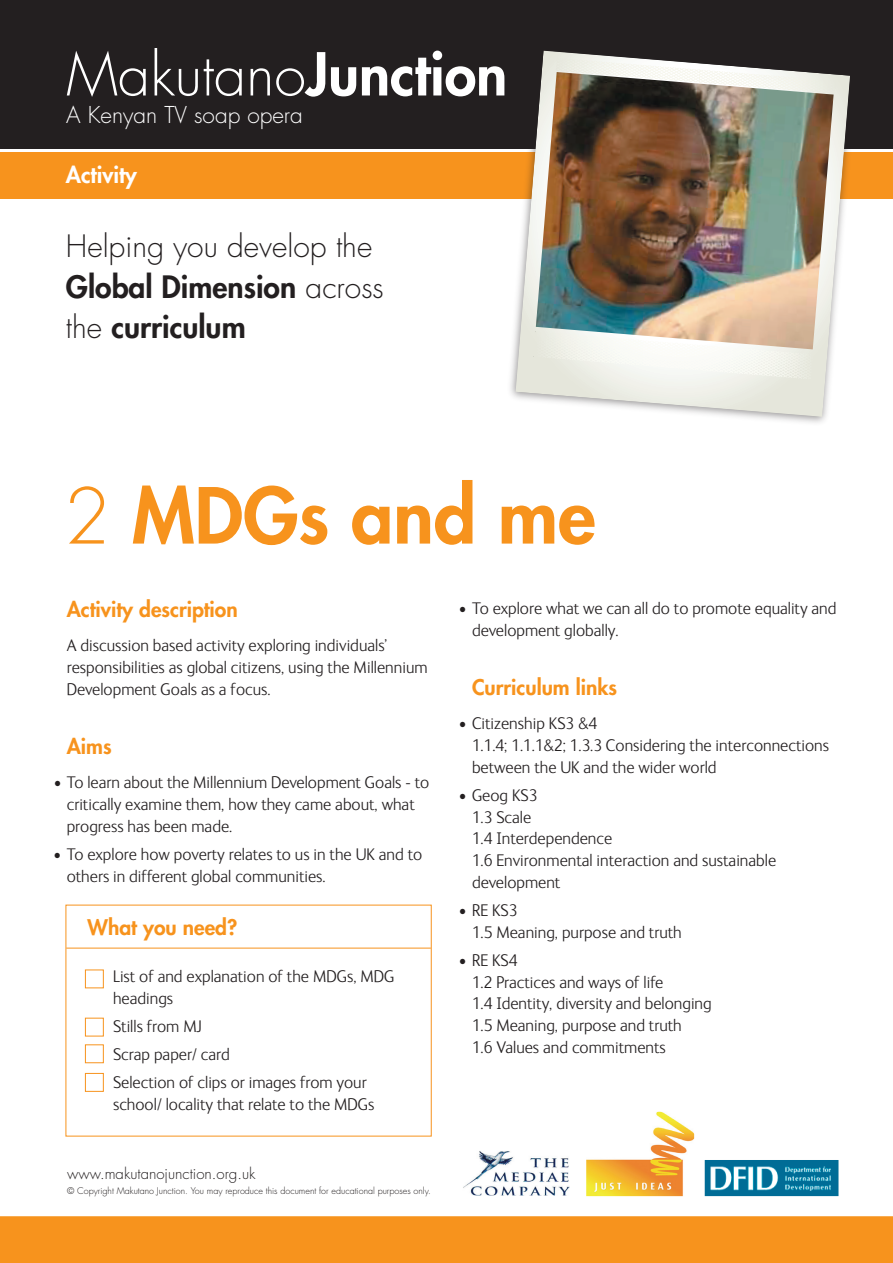
<style>
.page{position:relative;width:893px;height:1263px;background:#fff}
.page>*{position:absolute;margin:0;border:0;box-sizing:border-box;transform-origin:0 0}
.t1{font:800 75px "Futura";color:#f7931d}
.t2{font:300 57.6px "Futura";color:#fff}
.t3{font:300 30px/40.5px "Futura";color:#231f20}
.t4{font:300 22.65px "Futura";color:#fff}
.t5{font:800 22.5px "Futura";color:#fff}
.t6{font:800 21px "Futura";color:#f7931d}
.t7{font:300 17.25px/21.8px "NHM Ingrid";color:#231f20}
.t8{font:300 15px "Futura";color:#231f20}
.t9{font:300 9px "Futura";color:#231f20}
.s1{font-weight:800}
.s2{font-weight:300}
</style>
<div class="page">
<div style="left:0;top:152px;width:893px;height:46px;background:#f7931d"></div>
<div style="left:0;top:0;width:893px;height:149px;background:#231f20"></div>
<div style="left:505px;top:42px;width:353px;height:385px;background:#231f20;opacity:.49"></div>
<img style="left:516px;top:51px;width:334px;height:366px">
<svg style="left:606px;top:337px;width:207px;height:41px"></svg>
<svg style="left:558px;top:70px;width:278px;height:24px"></svg>
<img style="left:704px;top:1160px;width:134px;height:36px">
<img style="left:463px;top:1151px;width:107px;height:44px">
<div style="left:0;top:1216px;width:893px;height:47px;background:#f7931d"></div>
<img style="left:586px;top:1111px;width:108px;height:85px">
<hr style="left:66px;top:948px;width:365px;height:1px;background:#f7931d">
<div style="left:85px;top:969px;width:19px;height:19px;border:1px solid #f7931d"></div>
<div style="left:85px;top:1018px;width:19px;height:18px;border:1px solid #f7931d"></div>
<div style="left:85px;top:1044px;width:19px;height:19px;border:1px solid #f7931d"></div>
<div style="left:85px;top:1073px;width:19px;height:19px;border:1px solid #f7931d"></div>
<h2 class="t2" style="left:66px;top:38px;width:442px">Makutano<span class="s1">Junction</span></h2>
<h3 class="t4" style="left:66px;top:100px;width:238px">A Kenyan TV soap opera</h3>
<h3 class="t5" style="left:66px;top:159px;width:73px">Activity</h3>
<h3 class="t3" style="left:66px;top:226px;width:319px">Helping you develop the<br><span class="s1">Global Dimension</span> across the <span class="s1">curriculum</span></h3>
<h1 class="t1" style="left:64px;top:466px;width:533px"><span class="s2">2</span> MDGs and me</h1>
<p class="t6" style="left:67px;top:595px;width:173px">Activity description</p>
<p class="t7" style="left:67px;top:635px;width:362px">A discussion based activity exploring individuals’ responsibilities as global citizens, using the Millennium<br>Development Goals as a focus.</p>
<p class="t6" style="left:67px;top:732px;width:46px">Aims</p>
<p class="t7" style="left:67px;top:772px;width:364px;text-indent:-13px">• To learn about the Millennium Development Goals - to critically examine them, how they came about, what progress has been made.</p>
<p class="t7" style="left:67px;top:844px;width:357px;text-indent:-13px">• To explore how poverty relates to us in the UK and to others in different global communities.</p>
<p class="t6" style="left:88px;top:913px;width:151px">What you need?</p>
<p class="t7" style="left:113px;top:966px;width:283px">List of and explanation of the MDGs, MDG headings</p>
<p class="t7" style="left:113px;top:1013px;width:255px;line-height:28.2px">Stills from MJ<br>Scrap paper/ card<br>Selection of clips or images from your</p>
<p class="t7" style="left:113px;top:1094px;width:263px">school/ locality that relate to the MDGs</p>
<p class="t8" style="left:67px;top:1164px;width:190px">www.makutanojunction.org.uk</p>
<p class="t9" style="left:67px;top:1185px;width:365px">© Copyright Makutano Junction. You may reproduce this document for educational purposes only.</p>
<p class="t7" style="left:472px;top:597px;width:366px;text-indent:-13px">• To explore what we can all do to promote equality and development globally.</p>
<p class="t6" style="left:472px;top:673px;width:147px">Curriculum links</p>
<p class="t7" style="left:472px;top:713px;width:359px;text-indent:-13px">• Citizenship KS3 &amp;4<br>1.1.4; 1.1.1&amp;2; 1.3.3 Considering the interconnections between the UK and the wider world</p>
<p class="t7" style="left:472px;top:785px;width:306px;text-indent:-13px">• Geog KS3<br>1.3 Scale<br>1.4 Interdependence<br>1.6 Environmental interaction and sustainable development</p>
<p class="t7" style="left:472px;top:900px;width:211px;text-indent:-13px">• RE KS3<br>1.5 Meaning, purpose and truth</p>
<p class="t7" style="left:472px;top:950px;width:241px;text-indent:-13px">• RE KS4<br>1.2 Practices and ways of life<br>1.4 Identity, diversity and belonging<br>1.5 Meaning, purpose and truth<br>1.6 Values and commitments</p>
</div>
